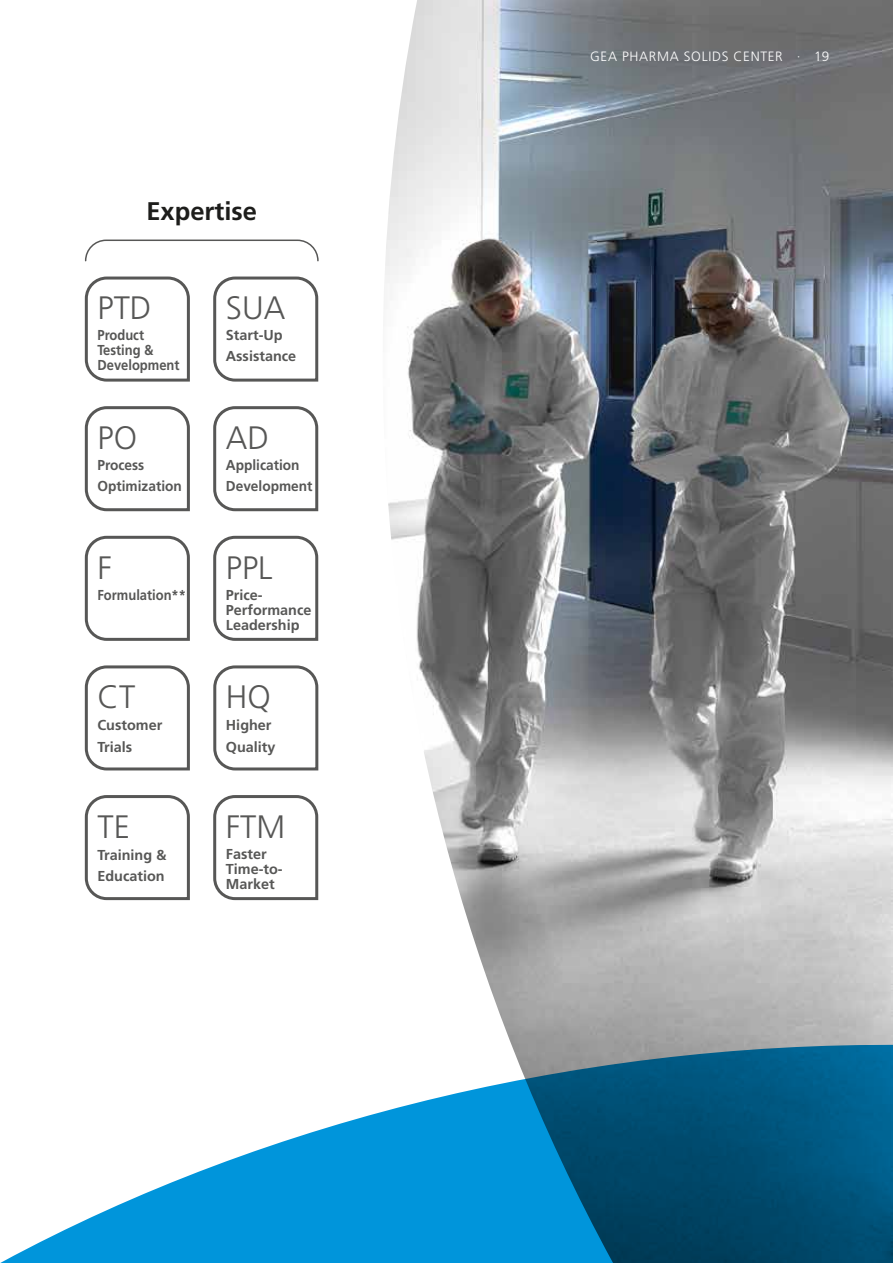
<style>
.page{position:relative;width:893px;height:1263px;background:#fff}
.page>*{position:absolute;margin:0;border:0;box-sizing:border-box;transform-origin:0 0}
.t1{font:300 32.4px "Frutiger LT Std";color:#575756}
.t2{font:700 25.5px "Frutiger LT Std";color:#1d1d1b}
.t3{font:700 14.4px/15px "Frutiger LT Std";color:#575756}
.t4{font:700 14.4px/21px "Frutiger LT Std";color:#575756;scale:.95 1}
.t5{font:700 14.4px/15px "Frutiger LT Std";color:#575756;scale:.9 1}
.t6{font:300 13.5px "Frutiger LT Std";letter-spacing:.05em;color:#fff}
</style>
<div class="page">
<img style="left:384px;top:0;width:509px;height:1043px">
<svg style="left:0;top:1043px;width:893px;height:220px"></svg>
<svg style="left:84px;top:276px;width:106px;height:106px"></svg>
<svg style="left:213px;top:276px;width:106px;height:106px"></svg>
<svg style="left:84px;top:406px;width:106px;height:106px"></svg>
<svg style="left:213px;top:406px;width:106px;height:106px"></svg>
<svg style="left:84px;top:535px;width:106px;height:106px"></svg>
<svg style="left:213px;top:535px;width:106px;height:106px"></svg>
<svg style="left:84px;top:665px;width:106px;height:106px"></svg>
<svg style="left:213px;top:665px;width:106px;height:106px"></svg>
<svg style="left:84px;top:795px;width:106px;height:106px"></svg>
<svg style="left:213px;top:795px;width:106px;height:106px"></svg>
<svg style="left:84px;top:239px;width:235px;height:23px"></svg>
<h2 class="t2" style="left:146px;top:196px;width:112px">Expertise</h2>
<h1 class="t1" style="left:97px;top:290px;width:56px">PTD</h1>
<p class="t5" style="left:97px;top:328px;width:93px">Product<br>Testing &amp;<br>Development</p>
<h1 class="t1" style="left:97px;top:420px;width:41px">PO</h1>
<p class="t4" style="left:97px;top:455px;width:90px">Process<br>Optimization</p>
<h1 class="t1" style="left:97px;top:549px;width:16px">F</h1>
<p class="t5" style="left:97px;top:588px;width:100px">Formulation**</p>
<h1 class="t1" style="left:97px;top:679px;width:39px">CT</h1>
<p class="t3" style="left:97px;top:714px;width:66px;line-height:21.6px">Customer<br>Trials</p>
<h1 class="t1" style="left:97px;top:808px;width:34px">TE</h1>
<p class="t3" style="left:97px;top:844px;width:71px;line-height:21.6px">Training &amp;<br>Education</p>
<h1 class="t1" style="left:226px;top:290px;width:61px">SUA</h1>
<p class="t3" style="left:226px;top:325px;width:72px;line-height:21px">Start-Up<br>Assistance</p>
<h1 class="t1" style="left:226px;top:420px;width:45px">AD</h1>
<p class="t4" style="left:226px;top:455px;width:93px">Application<br>Development</p>
<h1 class="t1" style="left:226px;top:549px;width:48px">PPL</h1>
<p class="t3" style="left:226px;top:587px;width:87px">Price-<br>Performance<br>Leadership</p>
<h1 class="t1" style="left:226px;top:679px;width:47px">HQ</h1>
<p class="t3" style="left:226px;top:714px;width:51px;line-height:21.6px">Higher<br>Quality</p>
<h1 class="t1" style="left:226px;top:808px;width:61px">FTM</h1>
<p class="t3" style="left:226px;top:846px;width:58px">Faster<br>Time-to-<br>Market</p>
<p class="t6" style="left:590px;top:49px;width:241px">GEA PHARMA SOLIDS CENTER · 19</p>
</div>
